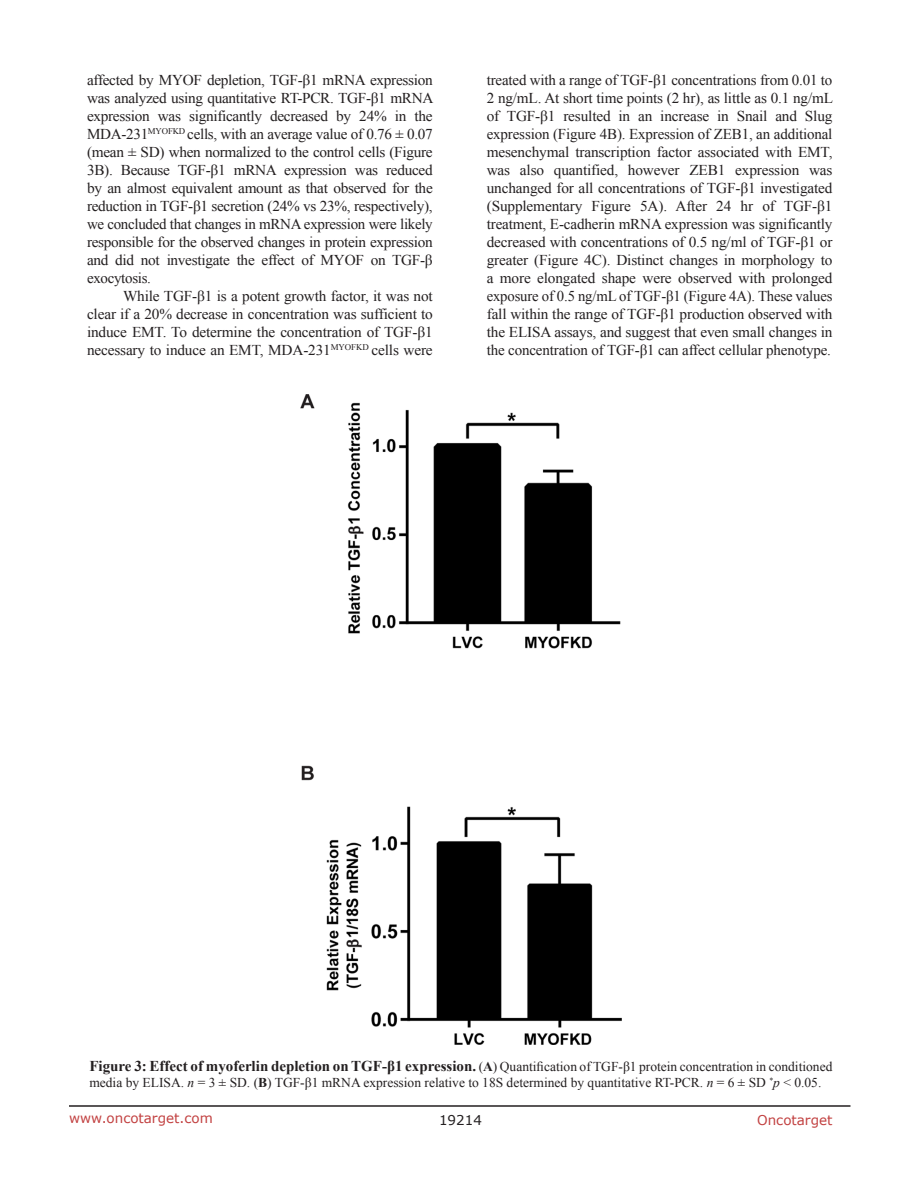
<style>
.page{position:relative;width:918px;height:1188px;background:#fff}
.page>*{position:absolute;margin:0;border:0;box-sizing:border-box;transform-origin:0 0}
.BodyText{font:15px/18px "Times New Roman";letter-spacing:-.01em;color:#231f20;text-align:justify}
.Figuretrx{font:13.5px/16.2px "Times New Roman";color:#231f20}
.t1{font:13.5px "Verdana";color:#c24141}
.t2{font:13.5px "Verdana";color:#231f20}
.s1{font-weight:700;font-size:15px}
.s2{font-weight:700}
.s3{font-style:italic}
</style>
<div class="page">
<hr style="left:69px;top:1105px;width:781px;height:2px;background:#231f20">
<img style="left:300px;top:395px;width:322px;height:650px">
<p class="BodyText" style="left:87px;top:71px;width:348px">affected by MYOF depletion, TGF-β1 mRNA expression was analyzed using quantitative RT-PCR. TGF-β1 mRNA expression was significantly decreased by 24% in the MDA-231<sup>MYOFKD</sup> cells, with an average value of 0.76 ± 0.07 (mean ± SD) when normalized to the control cells (Figure 3B). Because TGF-β1 mRNA expression was reduced by an almost equivalent amount as that observed for the reduction in TGF-β1 secretion (24% vs 23%, respectively), we concluded that changes in mRNA expression were likely responsible for the observed changes in protein expression and did not investigate the effect of MYOF on TGF-β exocytosis.</p>
<p class="BodyText" style="left:87px;top:287px;width:347px;text-indent:36px">While TGF-β1 is a potent growth factor, it was not clear if a 20% decrease in concentration was sufficient to induce EMT. To determine the concentration of TGF-β1 necessary to induce an EMT, MDA-231<sup>MYOFKD</sup> cells were</p>
<p class="BodyText" style="left:487px;top:71px;width:348px">treated with a range of TGF-β1 concentrations from 0.01 to 2 ng/mL. At short time points (2 hr), as little as 0.1 ng/mL of TGF-β1 resulted in an increase in Snail and Slug expression (Figure 4B). Expression of ZEB1, an additional mesenchymal transcription factor associated with EMT, was also quantified, however ZEB1 expression was unchanged for all concentrations of TGF-β1 investigated (Supplementary Figure 5A). After 24 hr of TGF-β1 treatment, E-cadherin mRNA expression was significantly decreased with concentrations of 0.5 ng/ml of TGF-β1 or greater (Figure 4C). Distinct changes in morphology to a more elongated shape were observed with prolonged exposure of 0.5 ng/mL of TGF-β1 (Figure 4A). These values fall within the range of TGF-β1 production observed with the ELISA assays, and suggest that even small changes in the concentration of TGF-β1 can affect cellular phenotype.</p>
<p class="Figuretrx" style="left:89px;top:1058px;width:745px"><span class="s1">Figure 3: Effect of myoferlin depletion on TGF-β1 expression.</span> (<span class="s2">A</span>) Quantification of TGF-β1 protein concentration in conditioned media by ELISA. <span class="s3">n</span> = 3 ± SD. (<span class="s2">B</span>) TGF-β1 mRNA expression relative to 18S determined by quantitative RT-PCR. <span class="s3">n</span> = 6 ± SD <sup>*</sup><span class="s3">p</span> &lt; 0.05.</p>
<p class="t1" style="left:69px;top:1109px;width:145px">www.oncotarget.com</p>
<p class="t2" style="left:439px;top:1111px;width:44px">19214</p>
<p class="t1" style="left:757px;top:1111px;width:77px">Oncotarget</p>
</div>
